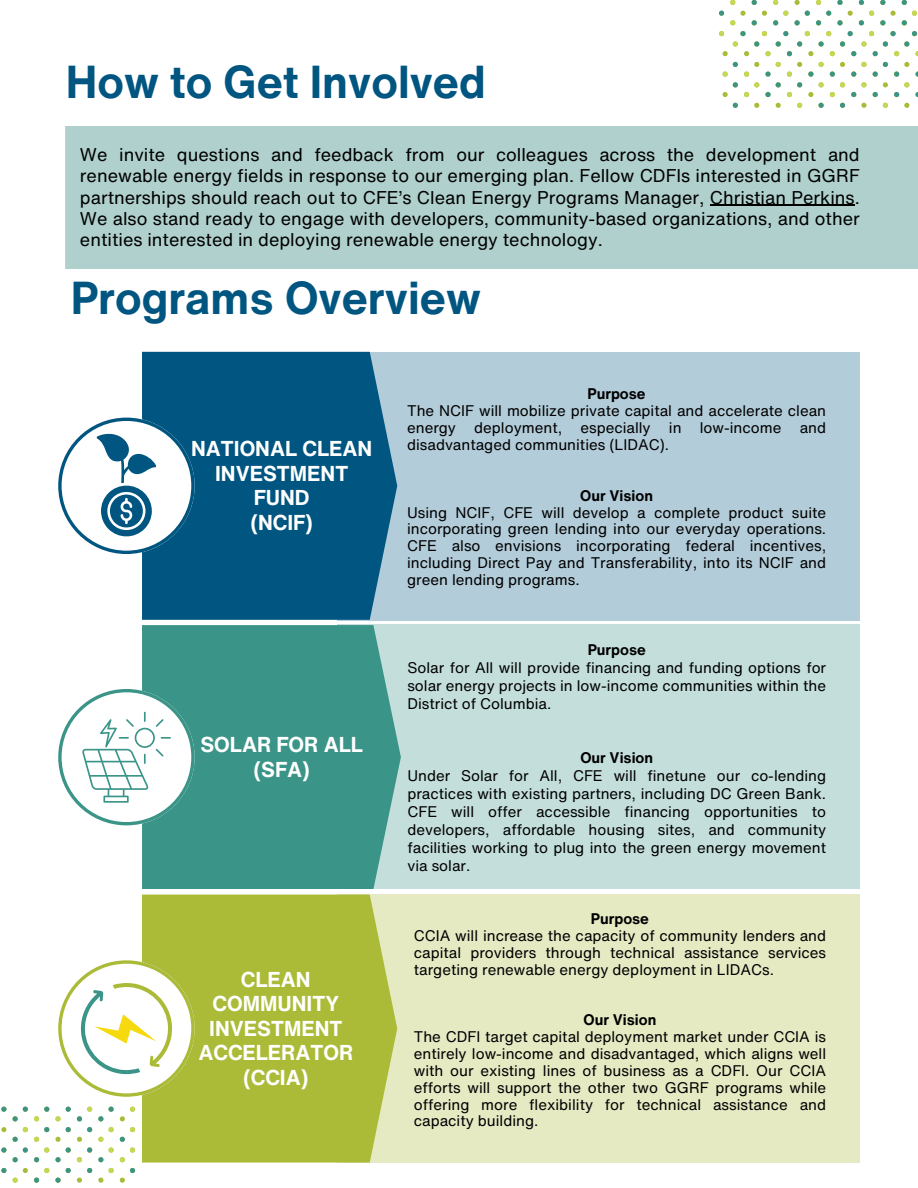
<style>
.page{position:relative;width:918px;height:1188px;background:#fff}
.page>*{position:absolute;margin:0;border:0;box-sizing:border-box;transform-origin:0 0}
.t1{font:700 45px "Helvetica Now Text";color:#005680}
.t2{font:700 21px/24.6px "Helvetica Now Text";color:#fff;text-align:center}
.t3{font:18px/21.3px "Helvetica Now Text";color:#000;text-align:justify}
.t4{font:15px/16.8px "Helvetica Now Text";color:#000;text-align:justify}
.t5{font:700 15px "Helvetica Now Text";color:#000}
</style>
<div class="page">
<div style="left:337px;top:352px;width:523px;height:268px;background:#b3ccd9"></div>
<div style="left:142px;top:352px;width:255px;height:268px;background:#005680"></div>
<svg style="left:58px;top:418px;width:136px;height:136px"></svg>
<div style="left:65px;top:127px;width:853px;height:141px;background:#afd0cc"></div>
<hr style="left:710px;top:205px;width:145px;height:1px;background:#000">
<div style="left:142px;top:895px;width:195px;height:268px;background:#abbb38"></div>
<svg style="left:58px;top:961px;width:136px;height:136px"></svg>
<svg style="left:337px;top:894px;width:523px;height:269px;background:#dfe5b6"></svg>
<div style="left:142px;top:625px;width:195px;height:264px;background:#3b9488"></div>
<svg style="left:337px;top:625px;width:522px;height:264px;background:#b6d7d2"></svg>
<svg style="left:58px;top:689px;width:136px;height:136px"></svg>
<svg style="left:795px;top:0;width:5px;height:5px"></svg>
<svg style="left:816px;top:0;width:5px;height:5px"></svg>
<svg style="left:773px;top:0;width:5px;height:5px"></svg>
<svg style="left:730px;top:0;width:5px;height:5px"></svg>
<svg style="left:730px;top:11px;width:16px;height:14px"></svg>
<svg style="left:902px;top:0;width:5px;height:5px"></svg>
<svg style="left:902px;top:11px;width:15px;height:14px"></svg>
<svg style="left:880px;top:0;width:5px;height:5px"></svg>
<svg style="left:880px;top:11px;width:16px;height:14px"></svg>
<svg style="left:859px;top:0;width:5px;height:5px"></svg>
<svg style="left:859px;top:11px;width:15px;height:14px"></svg>
<svg style="left:837px;top:0;width:6px;height:5px"></svg>
<svg style="left:837px;top:11px;width:16px;height:14px"></svg>
<svg style="left:816px;top:11px;width:15px;height:14px"></svg>
<svg style="left:795px;top:11px;width:15px;height:14px"></svg>
<svg style="left:773px;top:11px;width:15px;height:14px"></svg>
<svg style="left:752px;top:0;width:5px;height:5px"></svg>
<svg style="left:752px;top:11px;width:15px;height:14px"></svg>
<svg style="left:719px;top:11px;width:5px;height:5px"></svg>
<svg style="left:904px;top:103px;width:5px;height:5px"></svg>
<svg style="left:861px;top:103px;width:6px;height:5px"></svg>
<svg style="left:808px;top:92px;width:5px;height:5px"></svg>
<svg style="left:776px;top:103px;width:5px;height:5px"></svg>
<svg style="left:754px;top:103px;width:5px;height:5px"></svg>
<svg style="left:883px;top:103px;width:5px;height:5px"></svg>
<svg style="left:819px;top:62px;width:5px;height:5px"></svg>
<svg style="left:819px;top:82px;width:5px;height:5px"></svg>
<svg style="left:797px;top:103px;width:5px;height:5px"></svg>
<svg style="left:744px;top:62px;width:15px;height:35px"></svg>
<svg style="left:894px;top:62px;width:15px;height:35px"></svg>
<svg style="left:873px;top:62px;width:15px;height:35px"></svg>
<svg style="left:851px;top:62px;width:16px;height:35px"></svg>
<svg style="left:840px;top:103px;width:5px;height:5px"></svg>
<svg style="left:830px;top:62px;width:15px;height:35px"></svg>
<svg style="left:819px;top:31px;width:99px;height:25px"></svg>
<svg style="left:819px;top:103px;width:5px;height:5px"></svg>
<svg style="left:808px;top:72px;width:5px;height:5px"></svg>
<svg style="left:787px;top:62px;width:15px;height:35px"></svg>
<svg style="left:765px;top:62px;width:16px;height:35px"></svg>
<svg style="left:719px;top:31px;width:94px;height:25px"></svg>
<svg style="left:723px;top:62px;width:15px;height:35px"></svg>
<svg style="left:733px;top:103px;width:5px;height:5px"></svg>
<svg style="left:98px;top:1178px;width:5px;height:5px"></svg>
<svg style="left:1px;top:1127px;width:5px;height:5px"></svg>
<svg style="left:120px;top:1107px;width:15px;height:14px"></svg>
<svg style="left:120px;top:1148px;width:15px;height:14px"></svg>
<svg style="left:109px;top:1127px;width:5px;height:5px"></svg>
<svg style="left:109px;top:1148px;width:5px;height:5px"></svg>
<svg style="left:109px;top:1168px;width:5px;height:5px"></svg>
<svg style="left:98px;top:1137px;width:5px;height:5px"></svg>
<svg style="left:13px;top:1168px;width:15px;height:15px"></svg>
<svg style="left:120px;top:1168px;width:15px;height:15px"></svg>
<svg style="left:120px;top:1127px;width:15px;height:15px"></svg>
<svg style="left:109px;top:1107px;width:5px;height:5px"></svg>
<svg style="left:98px;top:1116px;width:5px;height:5px"></svg>
<svg style="left:98px;top:1157px;width:5px;height:5px"></svg>
<svg style="left:77px;top:1127px;width:15px;height:15px"></svg>
<svg style="left:77px;top:1148px;width:15px;height:14px"></svg>
<svg style="left:77px;top:1168px;width:15px;height:15px"></svg>
<svg style="left:77px;top:1107px;width:15px;height:14px"></svg>
<svg style="left:55px;top:1107px;width:16px;height:14px"></svg>
<svg style="left:55px;top:1127px;width:16px;height:15px"></svg>
<svg style="left:55px;top:1148px;width:16px;height:14px"></svg>
<svg style="left:55px;top:1168px;width:16px;height:15px"></svg>
<svg style="left:34px;top:1107px;width:15px;height:14px"></svg>
<svg style="left:34px;top:1127px;width:15px;height:15px"></svg>
<svg style="left:34px;top:1148px;width:15px;height:14px"></svg>
<svg style="left:34px;top:1168px;width:15px;height:15px"></svg>
<svg style="left:13px;top:1107px;width:15px;height:14px"></svg>
<svg style="left:13px;top:1127px;width:15px;height:15px"></svg>
<svg style="left:13px;top:1148px;width:15px;height:14px"></svg>
<svg style="left:1px;top:1107px;width:5px;height:5px"></svg>
<svg style="left:1px;top:1148px;width:5px;height:5px"></svg>
<svg style="left:1px;top:1168px;width:5px;height:5px"></svg>
<p class="t1" style="left:66px;top:48px;width:422px">How to Get Involved</p>
<p class="t3" style="left:80px;top:143px;width:781px">We invite questions and feedback from our colleagues across the development and renewable energy fields in response to our emerging plan. Fellow CDFIs interested in GGRF partnerships should reach out to CFE’s Clean Energy Programs Manager, Christian Perkins.<br>We also stand ready to engage with developers, community-based organizations, and other entities interested in deploying renewable energy technology.</p>
<p class="t1" style="left:71px;top:265px;width:412px">Programs Overview</p>
<h1 class="t2" style="left:191px;top:436px;width:183px">NATIONAL CLEAN<br>INVESTMENT<br>FUND<br>(NCIF)</h1>
<p class="t2" style="left:200px;top:732px;width:164px">SOLAR FOR ALL (SFA)</p>
<h3 class="t2" style="left:198px;top:967px;width:156px">CLEAN<br>COMMUNITY<br>INVESTMENT<br>ACCELERATOR (CCIA)</h3>
<p class="t5" style="left:588px;top:383px;width:60px">Purpose</p>
<p class="t4" style="left:407px;top:402px;width:421px">The NCIF will mobilize private capital and accelerate clean energy deployment, especially in low-income and disadvantaged communities (LIDAC).</p>
<h2 class="t5" style="left:580px;top:484px;width:74px">Our Vision</h2>
<p class="t4" style="left:407px;top:504px;width:421px">Using NCIF, CFE will develop a complete product suite incorporating green lending into our everyday operations.<br>CFE also envisions incorporating federal incentives, including Direct Pay and Transferability, into its NCIF and green lending programs.</p>
<p class="t5" style="left:588px;top:638px;width:60px">Purpose</p>
<p class="t4" style="left:407px;top:658px;width:420px;line-height:18px">Solar for All will provide financing and funding options for solar energy projects in low-income communities within the District of Columbia.</p>
<p class="t5" style="left:580px;top:746px;width:74px">Our Vision</p>
<p class="t4" style="left:407px;top:766px;width:420px;line-height:18px">Under Solar for All, CFE will finetune our co-lending practices with existing partners, including DC Green Bank.<br>CFE will offer accessible financing opportunities to developers, affordable housing sites, and community facilities working to plug into the green energy movement via solar.</p>
<h1 class="t5" style="left:591px;top:907px;width:60px">Purpose</h1>
<h2 class="t4" style="left:414px;top:927px;width:414px">CCIA will increase the capacity of community lenders and capital providers through technical assistance services targeting renewable energy deployment in LIDACs.</h2>
<p class="t5" style="left:584px;top:1009px;width:74px">Our Vision</p>
<p class="t4" style="left:414px;top:1028px;width:414px">The CDFI target capital deployment market under CCIA is entirely low-income and disadvantaged, which aligns well with our existing lines of business as a CDFI. Our CCIA efforts will support the other two GGRF programs while offering more flexibility for technical assistance and capacity building.</p>
</div>
